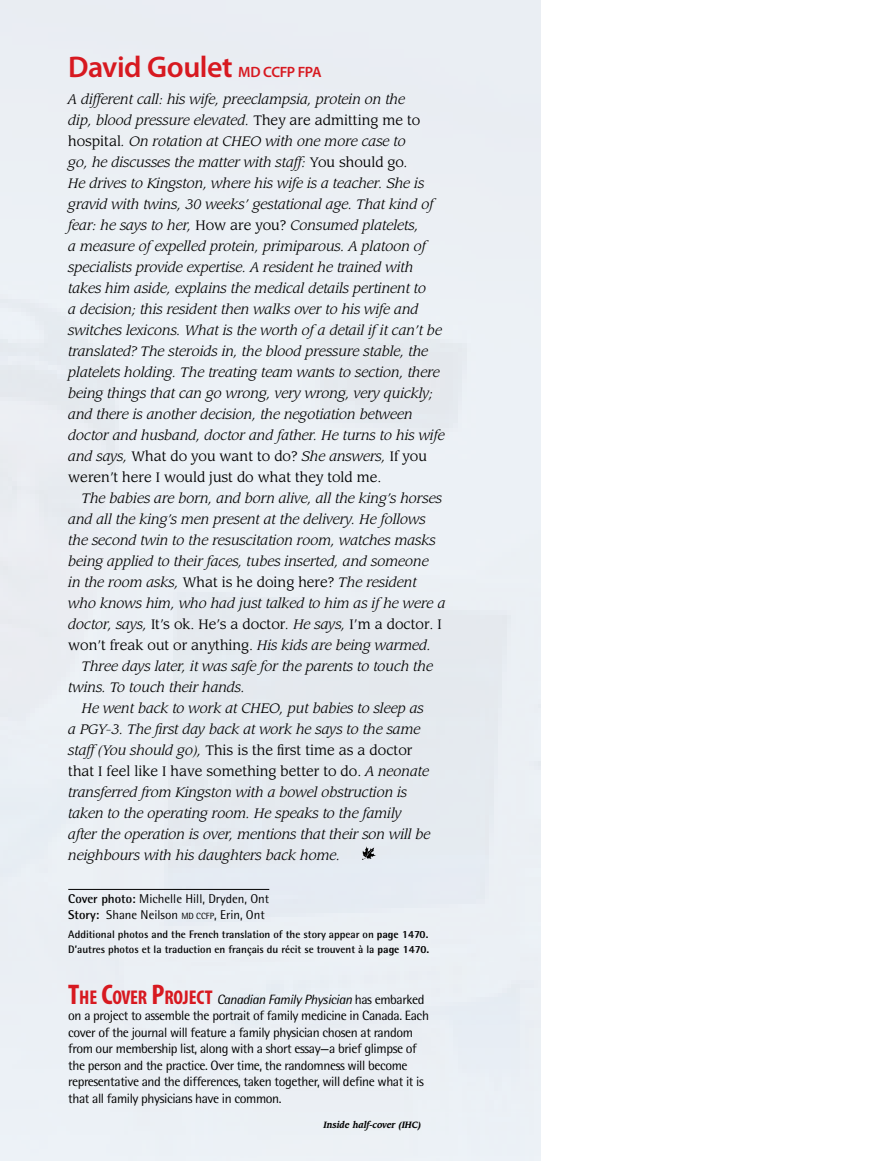
<style>
.page{position:relative;width:871px;height:1161px;background:#fff}
.page>*{position:absolute;margin:0;border:0;box-sizing:border-box;transform-origin:0 0}
.t1{font:600 30px "Myriad Pro";letter-spacing:-.015em;color:#d71920}
.t2{font:italic 13.5px/21px "Leawood Std";color:#000}
.t3{font:13.5px/16.5px "Rotis Semi Sans Std";letter-spacing:-.03em;color:#000}
.t4{font:12.75px/15.3px "Rotis Semi Sans Std";color:#000}
.t5{font:700 10.8px/15px "Rotis Semi Sans Std";color:#000}
.t6{font:italic 700 9px "Leawood Std";color:#000;scale:.9 1}
.s1{font-size:15px}
.s2{font-style:normal}
.s3{font-weight:700}
.s4{font-size:9px}
.s5{font-weight:800}
.s6{font-size:12.75px}
.s7{font-family:"Myriad Pro";font-weight:700;font-stretch:condensed;font-size:28.5px;color:#d71920}
.s8{font-family:"Myriad Pro";font-weight:700;font-stretch:condensed;font-size:19.95px;color:#d71920}
.s9{font-style:italic}
</style>
<div class="page">
<div style="left:0;top:0;width:540px;height:1161px;background:#ebeff4"></div>
<hr style="left:68px;top:889px;width:201px;height:1px;background:#000">
<svg style="left:362px;top:846px;width:14px;height:14px"></svg>
<h1 class="t1" style="left:68px;top:50px;width:255px">David Goulet <span class="s1">MD CCFP FPA</span></h1>
<p class="t2" style="left:68px;top:88px;width:378px">A different call: his wife, preeclampsia, protein on the<br>dip, blood pressure elevated. <span class="s2">They are admitting me to hospital</span>. On rotation at CHEO with one more case to<br>go, he discusses the matter with staff: <span class="s2">You should go</span>.<br>He drives to Kingston, where his wife is a teacher. She is gravid with twins, 30 weeks’ gestational age. That kind of fear: he says to her, <span class="s2">How are you?</span> Consumed platelets,<br>a measure of expelled protein, primiparous. A platoon of specialists provide expertise. A resident he trained with takes him aside, explains the medical details pertinent to<br>a decision; this resident then walks over to his wife and switches lexicons. What is the worth of a detail if it can’t be translated? The steroids in, the blood pressure stable, the platelets holding. The treating team wants to section, there being things that can go wrong, very wrong, very quickly; and there is another decision, the negotiation between doctor and husband, doctor and father. He turns to his wife and says, <span class="s2">What do you want to do?</span> She answers, <span class="s2">If you weren’t here I would just do what they told me.</span></p>
<p class="t2" style="left:68px;top:487px;width:379px;text-indent:14px">The babies are born, and born alive, all the king’s horses and all the king’s men present at the delivery. He follows the second twin to the resuscitation room, watches masks being applied to their faces, tubes inserted, and someone<br>in the room asks, <span class="s2">What is he doing here?</span> The resident who knows him, who had just talked to him as if he were a doctor, says, <span class="s2">It’s ok. He’s a doctor</span>. He says, <span class="s2">I’m a doctor. I won’t freak out or anything.</span> His kids are being warmed.</p>
<p class="t2" style="left:68px;top:656px;width:366px;text-indent:14px">Three days later, it was safe for the parents to touch the twins. To touch their hands.</p>
<p class="t2" style="left:68px;top:698px;width:364px;text-indent:14px">He went back to work at CHEO, put babies to sleep as a PGY-3. The first day back at work he says to the same staff (You should go), <span class="s2">This is the first time as a doctor that I feel like I have something better to do.</span> A neonate transferred from Kingston with a bowel obstruction is taken to the operating room. He speaks to the family after the operation is over, mentions that their son will be neighbours with his daughters back home.</p>
<p class="t4" style="left:68px;top:891px;width:202px"><span class="s3">Cover photo:</span> Michelle Hill, Dryden, Ont<br><span class="s3">Story:</span> Shane Neilson <span class="s4">MD CCFP</span>, Erin, Ont</p>
<p class="t5" style="left:68px;top:927px;width:362px">Additional photos and the French translation of the story appear on <span class="s5">page 1470.<br></span>D’autres photos et la traduction en français du récit se trouvent à la <span class="s5">page 1470</span><span class="s6">.</span></p>
<p class="t3" style="left:68px;top:991px;width:362px"><span class="s7">T</span><span class="s8">HE</span> <span class="s7">C</span><span class="s8">OVER</span> <span class="s7">P</span><span class="s8">ROJECT</span> <span class="s9">Canadian Family Physician</span> has embarked on a project to assemble the portrait of family medicine in Canada. Each cover of the journal will feature a family physician chosen at random from our membership list, along with a short essay—a brief glimpse of the person and the practice. Over time, the randomness will become representative and the differences, taken together, will define what it is that all family physicians have in common.</p>
<p class="t6" style="left:323px;top:1119px;width:110px">Inside half-cover (IHC)</p>
</div>
